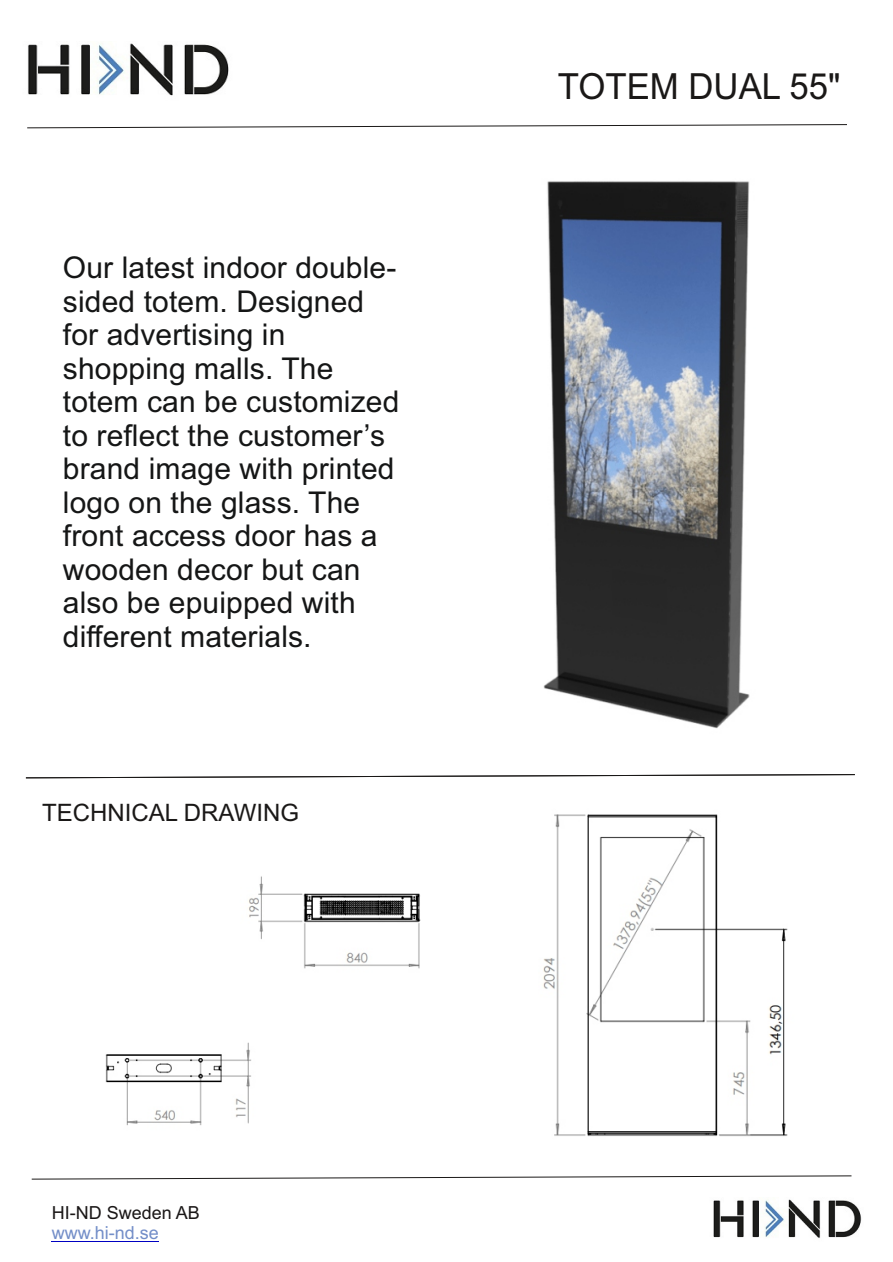
<style>
.page{position:relative;width:893px;height:1262px;background:#fff}
.page>*{position:absolute;margin:0;border:0;box-sizing:border-box;transform-origin:0 0}
.t1{font:36px "Arial";color:#1a1817}
.t2{font:30px/33.5px "Arial";letter-spacing:.005em;color:#151616}
.t3{font:24px "Arial";color:#1a1817}
.t4{font:18px "Arial";color:#1a1717}
.t5{font:18px "Arial";color:#738ec8}
</style>
<div class="page">
<img style="left:543px;top:814px;width:245px;height:323px">
<img style="left:248px;top:876px;width:173px;height:93px">
<img style="left:105px;top:1042px;width:146px;height:84px">
<img style="left:543px;top:181px;width:207px;height:548px">
<svg style="left:27px;top:124px;width:820px;height:5px"></svg>
<svg style="left:31px;top:1175px;width:821px;height:5px"></svg>
<svg style="left:25px;top:774px;width:830px;height:4px"></svg>
<hr style="left:52px;top:1240px;width:107px;height:1px;background:#0000c2">
<img style="left:713px;top:1199px;width:149px;height:39px">
<img style="left:28px;top:43px;width:201px;height:53px">
<p class="t2" style="left:63px;top:254px;width:338px">Our latest indoor double&shy;sided totem. Designed for advertising in shopping malls. The totem can be customized to reflect the customer’s brand image with printed logo on the glass. The front access door has a wooden decor but can also be epuipped with different materials.</p>
<p class="t3" style="left:42px;top:803px;width:258px">TECHNICAL DRAWING</p>
<p class="t4" style="left:52px;top:1205px;width:150px">HI-ND Sweden AB</p>
<p class="t5" style="left:52px;top:1226px;width:109px">www.hi-nd.se</p>
<p class="t1" style="left:557px;top:72px;width:284px">TOTEM DUAL 55"</p>
</div>
